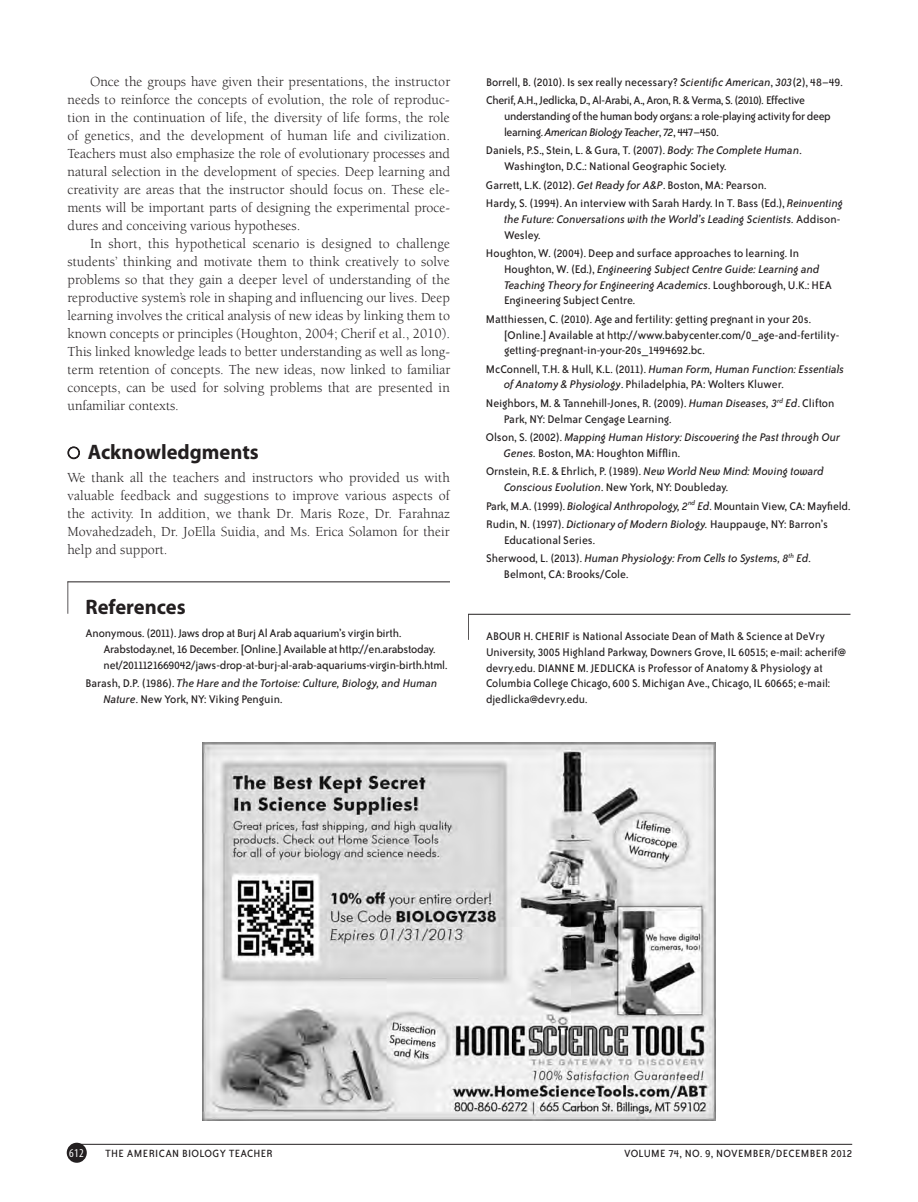
<style>
.page{position:relative;width:918px;height:1202px;background:#fff}
.page>*{position:absolute;margin:0;border:0;box-sizing:border-box;transform-origin:0 0}
.t1{font:700 21px "Myriad Pro";color:#231f20}
.t2{font:14.25px/18px "Berkeley";letter-spacing:.005em;color:#231f20;text-align:justify}
.t3{font:12.75px/15.8px "Bailey Sans ITC";color:#231f20}
.t4{font:italic 12.75px/15.8px "Bailey Sans ITC";color:#231f20}
.t5{font:12.75px/18.5px "Bailey Sans ITC";letter-spacing:-.025em;color:#231f20}
.t6{font:12px "Bailey Sans ITC";letter-spacing:.03em;color:#231f20}
.t7{font:condensed 12px "Myriad Pro";color:#fff}
.s1{font-family:"Universal Newswith Comm Pi";font-weight:400;font-size:12.75px}
.s2{font-style:normal}
.s3{font-style:italic}
</style>
<div class="page">
<div style="left:67px;top:1142px;width:20px;height:20px;background:#231f20;border-radius:50%"></div>
<hr style="left:78px;top:1143px;width:774px;height:1px;background:#231f20">
<hr style="left:68px;top:581px;width:382px;height:1px;background:#231f20">
<hr style="left:68px;top:581px;width:1px;height:33px;background:#231f20">
<svg style="left:68px;top:446px;width:12px;height:13px"></svg>
<hr style="left:468px;top:614px;width:382px;height:1px;background:#231f20">
<svg style="left:468px;top:614px;width:1px;height:26px"></svg>
<img style="left:202px;top:742px;width:514px;height:378px">
<p class="t2" style="left:90px;top:72px;width:362px">Once the groups have given their presentations, the instructor</p>
<p class="t2" style="left:68px;top:90px;width:384px">needs to reinforce the concepts of evolution, the role of reproduc-</p>
<p class="t2" style="left:68px;top:108px;width:384px">tion in the continuation of life, the diversity of life forms, the role</p>
<p class="t2" style="left:68px;top:126px;width:384px">of genetics, and the development of human life and civilization.</p>
<p class="t2" style="left:68px;top:144px;width:384px">Teachers must also emphasize the role of evolutionary processes and</p>
<p class="t2" style="left:68px;top:162px;width:384px">natural selection in the development of species. Deep learning and</p>
<p class="t2" style="left:68px;top:180px;width:384px">creativity are areas that the instructor should focus on. These ele-</p>
<p class="t2" style="left:68px;top:198px;width:384px">ments will be important parts of designing the experimental proce-</p>
<p class="t2" style="left:68px;top:216px;width:234px">dures and conceiving various hypotheses.</p>
<p class="t2" style="left:90px;top:234px;width:361px">In short, this hypothetical scenario is designed to challenge</p>
<p class="t2" style="left:68px;top:252px;width:384px">students’ thinking and motivate them to think creatively to solve</p>
<p class="t2" style="left:68px;top:270px;width:384px">problems so that they gain a deeper level of understanding of the</p>
<p class="t2" style="left:68px;top:288px;width:384px">reproductive system’s role in shaping and influencing our lives. Deep</p>
<p class="t2" style="left:68px;top:306px;width:384px">learning involves the critical analysis of new ideas by linking them to</p>
<p class="t2" style="left:68px;top:324px;width:384px">known concepts or principles (Houghton, 2004; Cherif et al., 2010).</p>
<p class="t2" style="left:68px;top:342px;width:384px">This linked knowledge leads to better understanding as well as long-</p>
<p class="t2" style="left:68px;top:360px;width:384px">term retention of concepts. The new ideas, now linked to familiar</p>
<p class="t2" style="left:68px;top:378px;width:384px">concepts, can be used for solving problems that are presented in</p>
<p class="t2" style="left:68px;top:396px;width:113px">unfamiliar contexts.</p>
<p class="t1" style="left:68px;top:438px;width:193px"><span class="s1">J</span> Acknowledgments</p>
<p class="t2" style="left:68px;top:468px;width:384px">We thank all the teachers and instructors who provided us with valuable feedback and suggestions to improve various aspects of the activity. In addition, we thank Dr. Maris Roze, Dr. Farahnaz Movahedzadeh, Dr. JoElla Suidia, and Ms. Erica Solamon for their help and support.</p>
<p class="t1" style="left:86px;top:593px;width:102px">References</p>
<p class="t3" style="left:104px;top:626px;width:345px;text-indent:-18px">Anonymous. (2011). Jaws drop at Burj Al Arab aquarium’s virgin birth.<br>Arabstoday.net, 16 December. [Online.] Available at http://en.arabstoday. net/2011121669042/jaws-drop-at-burj-al-arab-aquariums-virgin-birth.html.</p>
<p class="t4" style="left:104px;top:675px;width:336px;text-indent:-18px"><span class="s2">Barash, D.P. (1986).</span> The Hare and the Tortoise: Culture, Biology, and Human<br>Nature<span class="s2">. N ew York, NY: Viking Penguin.</span></p>
<p class="t5" style="left:486px;top:73px;width:358px">Borrell, B. (2010). Is sex really necessary? <span class="s3">Scientific American</span>, <span class="s3">303</span>(2), 48–49.<br>Cherif, A.H ., Jedlicka, D., Al-Arabi, A., Aron, R. &amp; Verma, S. (2010)<span class="s3">.</span> Effective</p>
<p class="t5" style="left:504px;top:109px;width:328px;line-height:15.8px">understanding of the human body organs: a role-playing activity for deep learning. <span class="s3">American Biology Teacher</span>, <span class="s3">72</span>, 447–450.</p>
<p class="t3" style="left:504px;top:143px;width:299px;text-indent:-18px">Daniels, P.S., Stein, L. &amp; Gura, T. (2007). <span class="s3">Body: The Complete Human</span>.<br>Washington, D.C.: N ational Geographic Society.</p>
<p class="t3" style="left:486px;top:176px;width:359px;line-height:18.5px">Garrett, L.K. (2012). <span class="s3">Get Ready for A&amp;P</span>. Boston, MA: Pearson.<br>H ardy, S. (1994). An interview with Sarah H ardy. I n T. Bass (Ed.), <span class="s3">Reinventing</span></p>
<p class="t4" style="left:504px;top:211px;width:338px">the Future: Conversations with the World’s Leading Scientists. <span class="s2">Addison-<br>Wesley.</span></p>
<p class="t3" style="left:504px;top:245px;width:317px;text-indent:-18px">Houghton, W. (2004). Deep and surface approaches to learning. I n<br>H oughton, W. (Ed.), <span class="s3">Engineering Subject Centre Guide: Learning and Teaching Theory for Engineering Academics</span>. Loughborough, U.K.: HEA Engineering Subject Centre.</p>
<p class="t3" style="left:504px;top:311px;width:337px;text-indent:-18px">M atthiessen, C. (2010). Age and fertility: getting pregnant in your 20s. [Online.] Available at http://www.babycenter.com/0_age-and-fertility&shy;getting-pregnant-in-your-20s_1494692.bc.</p>
<p class="t3" style="left:504px;top:361px;width:342px;text-indent:-18px">M cConnell, T.H . &amp; H ull, K.L. (2011). <span class="s3">Human Form, Human Function: Essentials of Anatomy &amp; Physiology</span>. Philadelphia, PA: Wolters Kluwer.</p>
<p class="t3" style="left:504px;top:395px;width:332px;text-indent:-18px">N eighbors, M . &amp; Tannehill-Jones, R. (2009). <span class="s3">Human Diseases, 3</span><sup>rd</sup> <span class="s3">Ed</span>. Clifton<br>Park, NY: Delmar Cengage Learning.</p>
<p class="t4" style="left:504px;top:429px;width:338px;text-indent:-18px"><span class="s2">Olson, S. (2002).</span> Mapping Human History: Discovering the Past through Our<br>Genes. <span class="s2">Boston, MA: H oughton Mifflin.</span></p>
<p class="t3" style="left:504px;top:464px;width:321px;text-indent:-18px">Ornstein, R.E. &amp; Ehrlich, P. (1989). <span class="s3">New World New Mind: Moving toward<br>Conscious Evolution</span>. N ew York, NY: Doubleday.</p>
<p class="t3" style="left:486px;top:497px;width:366px;line-height:18.5px">Park, M .A. (1999). <span class="s3">Biological Anthropology, 2</span><sup>nd</sup> <span class="s3">Ed</span>. M ountain View, CA: M ayfield.<br>Rudin, N . (1997). <span class="s3">Dictionary of Modern Biology.</span> H auppauge, NY: Barron’s</p>
<p class="t4" style="left:486px;top:531px;width:326px;line-height:18.5px;text-indent:18px"><span class="s2">Educational Series.<br>Sherwood, L. (2013).</span> Human Physiology: From Cells to Systems, 8<sup>th</sup> Ed<span class="s2">.</span></p>
<p class="t3" style="left:504px;top:566px;width:126px">Belmont, CA: Brooks/Cole.</p>
<p class="t3" style="left:486px;top:628px;width:362px;text-indent:79px">F is N ational Associate Dean of M ath &amp; Science at DeVry<br>University, 3005 Highland Parkway, Downers Grove, IL 60515; e-mail: acherif@ devry.edu. DIANNE</p>
<p class="t3" style="left:486px;top:628px;width:56px">ABOURH. CHERI</p>
<p class="t3" style="left:486px;top:660px;width:346px;text-indent:91px">M. JEDLIC KA is Professor of Anatomy &amp; Physiology at<br>Columbia College Chicago, 600 S. Michigan Ave., Chicago, IL 60665; e-mail: djedlicka@devry.edu.</p>
<p class="t7" style="left:69px;top:1145px;width:16px">612</p>
<p class="t6" style="left:105px;top:1146px;width:169px">The american biology teacher</p>
<p class="t6" style="left:624px;top:1146px;width:230px">volume 74, No. 9, November/December 2012</p>
</div>
